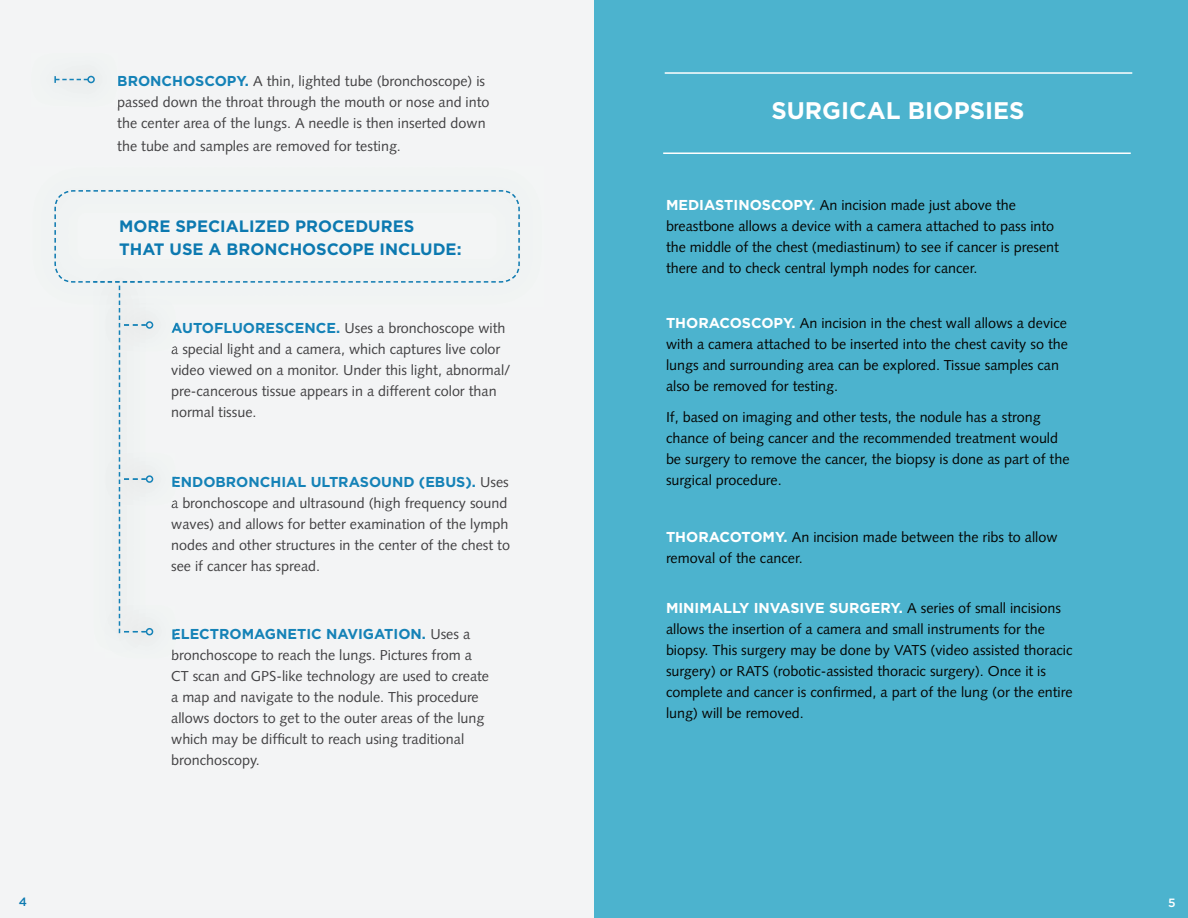
<style>
.page{position:relative;width:1188px;height:918px;background:#f3f4f5}
.page>*{position:absolute;margin:0;border:0;box-sizing:border-box;transform-origin:0 0}
.t1{font:700 24px "Gotham";color:#fff}
.t2{font:700 16.5px/23.1px "Gotham";color:#0c79b0}
.t3{font:14.4px/21px "Syntax LT Std";color:#040503}
.t4{font:14.4px/21px "Syntax LT Std";color:#414042}
.t5{font:700 14.4px "Gotham";color:#1582b7}
.t6{font:700 14.4px "Gotham";color:#fff}
.t7{font:500 12px "Gotham";color:#fff}
.t8{font:500 12px "Gotham";color:#0c79b0}
.s1{font-family:"Gotham";font-weight:700;color:#1582b7}
.s2{font-family:"Syntax LT Std";font-weight:400;color:#414042}
.s3{font-family:"Gotham";font-weight:700;color:#fff}
.s4{font-family:"Syntax LT Std";font-weight:400;color:#040503}
</style>
<div class="page">
<div style="left:595px;top:0;width:593px;height:918px;background:#4cb3ce"></div>
<hr style="left:665px;top:72px;width:467px;height:2px;background:#fff">
<hr style="left:663px;top:152px;width:468px;height:2px;background:#fff">
<svg style="left:172px;top:650px;width:4px;height:8px"></svg>
<svg style="left:54px;top:76px;width:34px;height:7px"></svg>
<div style="left:87px;top:76px;width:8px;height:7px;border:2px solid #1582b7;border-radius:50%"></div>
<svg style="left:54px;top:190px;width:466px;height:450px"></svg>
<p class="t8" style="left:19px;top:894px;width:10px">4</p>
<p class="t4" style="left:117px;top:70px;width:374px"><span class="s1">BRONCHOSCOPY.</span> A thin, lighted tube (bronchoscope) is passed down the throat through the mouth or nose and into the center area of the lungs. A needle is then inserted down</p>
<p class="t4" style="left:117px;top:135px;width:285px">the tube and samples are removed for testing.</p>
<p class="t2" style="left:119px;top:215px;width:344px">MORE SPECIALIZED PROCEDURES<br>THAT USE A BRONCHOSCOPE INCLUDE:</p>
<p class="t4" style="left:171px;top:317px;width:341px"><span class="s1">AUTOFLUORESCENCE.</span> Uses a bronchoscope with a special light and a camera, which captures live color video viewed on a monitor. Under this light, abnormal/ pre-cancerous tissue appears in a different color than normal tissue.</p>
<p class="t5" style="left:171px;top:472px;width:339px">ENDOBRONCHIAL ULTRASOUND (EBUS). <span class="s2">Uses</span></p>
<p class="t4" style="left:171px;top:492px;width:340px">a bronchoscope and ultrasound (high frequency sound waves) and allows for better examination of the lymph nodes and other structures in the center of the chest to see if cancer has spread.</p>
<p class="t5" style="left:171px;top:625px;width:301px">ELECTROMAGNETIC NAVIGATION. <span class="s2">Uses a</span></p>
<p class="t4" style="left:171px;top:645px;width:319px">bronchoscope to reach the lungs. Pictures from a CT scan and GPS-like technology are used to create a map and navigate to the nodule. This procedure allows doctors to get to the outer areas of the lung which may be difficult to reach using traditional bronchoscopy.</p>
<h1 class="t1" style="left:771px;top:94px;width:255px">SURGICAL BIOPSIES</h1>
<p class="t3" style="left:666px;top:194px;width:395px"><span class="s3">MEDIASTINOSCOPY.</span> An incision made just above the breastbone allows a device with a camera attached to pass into the middle of the chest (mediastinum) to see if cancer is present there and to check central lymph nodes for cancer.</p>
<p class="t3" style="left:666px;top:312px;width:403px"><span class="s3">THORACOSCOPY.</span> An incision in the chest wall allows a device with a camera attached to be inserted into the chest cavity so the lungs and surrounding area can be explored. Tissue samples can also be removed for testing.</p>
<p class="t3" style="left:666px;top:407px;width:405px">If, based on imaging and other tests, the nodule has a strong chance of being cancer and the recommended treatment would be surgery to remove the cancer, the biopsy is done as part of the surgical procedure.</p>
<p class="t3" style="left:666px;top:527px;width:393px"><span class="s3">THORACOTOMY.</span> An incision made between the ribs to allow removal of the cancer.</p>
<p class="t6" style="left:666px;top:599px;width:397px">MINIMALLY INVASIVE SURGERY. <span class="s4">A series of small incisions</span></p>
<p class="t3" style="left:666px;top:619px;width:408px">allows the insertion of a camera and small instruments for the biopsy. This surgery may be done by VATS (video assisted thoracic surgery) or RATS (robotic-assisted thoracic surgery). Once it is complete and cancer is confirmed, a part of the lung (or the entire lung) will be removed.</p>
<p class="t7" style="left:1168px;top:895px;width:9px">5</p>
</div>
